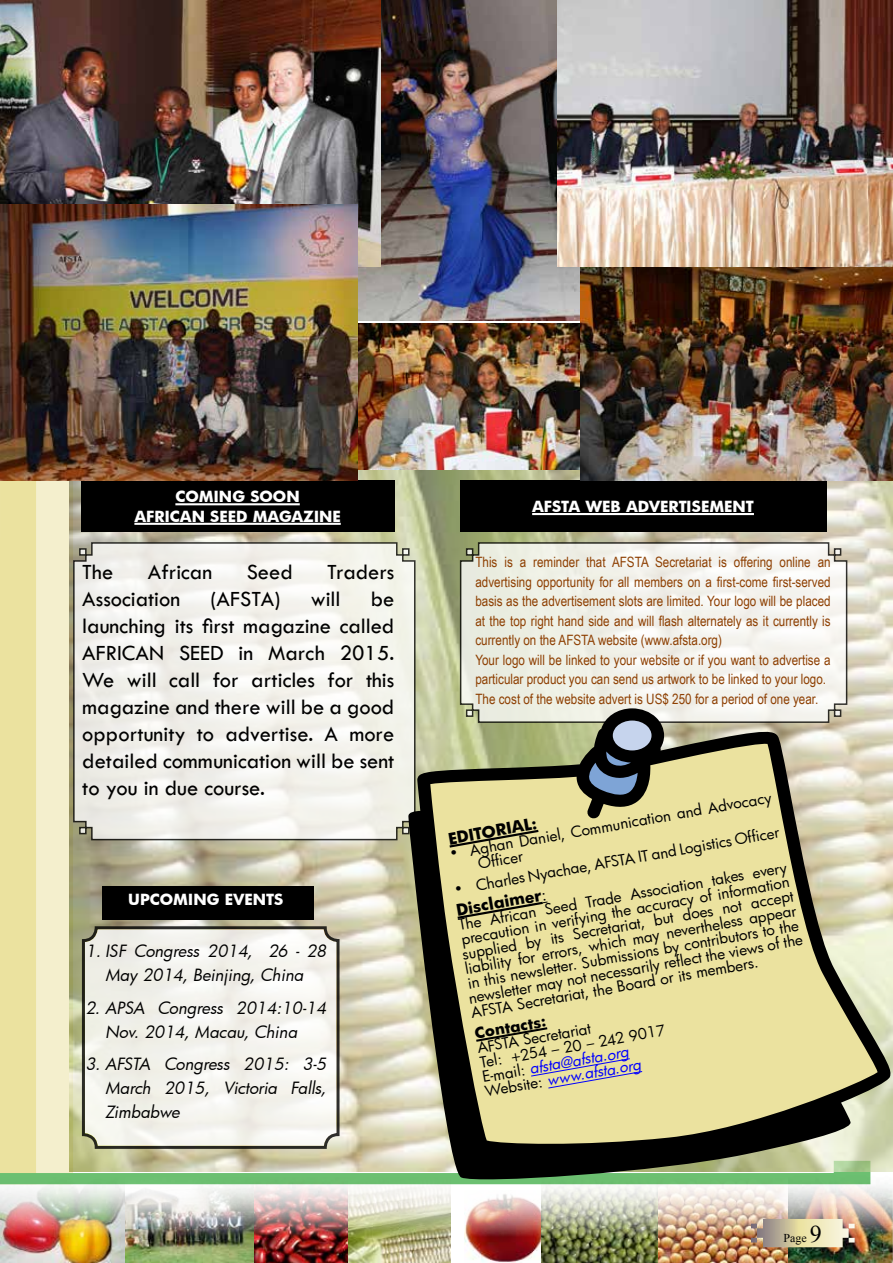
<style>
.page{position:relative;width:893px;height:1263px;background:#fff}
.page>*{position:absolute;margin:0;border:0;box-sizing:border-box;transform-origin:0 0}
.t1{font:22.5px/27px "Tw Cen";color:#000;text-align:justify}
.t2{font:italic 16.5px/24px "Futura";color:#000;text-align:center}
.t3{font:700 15.75px "Futura";color:#000}
.t4{font:15px/14.7px "Futura";color:#000}
.t5{font:700 15px "Futura";color:#fff}
.t6{font:700 15px "Futura";color:#000}
.t7{font:14.25px/19.5px "Arial Narrow";color:#8e4003}
.t8{font:12px "Times New Roman";color:#000}
.s1{font-weight:400}
.s2{font-style:italic;color:#00f}
.s3{font-size:24px}
</style>
<div class="page">
<div style="left:0;top:53px;width:37px;height:1131px;background:#ebe29f"></div>
<div style="left:37px;top:40px;width:36px;height:1144px;background:#f4efcd"></div>
<svg style="left:0;top:1161px;width:408px;height:23px"></svg>
<img style="left:250px;top:1177px;width:99px;height:86px">
<img style="left:464px;top:1191px;width:78px;height:72px">
<img style="left:126px;top:1178px;width:127px;height:85px">
<img style="left:542px;top:1184px;width:117px;height:79px">
<img style="left:659px;top:1184px;width:129px;height:79px">
<img style="left:0;top:1177px;width:124px;height:86px">
<img style="left:349px;top:1177px;width:102px;height:86px">
<img style="left:788px;top:1184px;width:105px;height:79px">
<img style="left:745px;top:1219px;width:116px;height:28px">
<img style="left:358px;top:0;width:222px;height:321px">
<img style="left:69px;top:469px;width:824px;height:703px">
<div style="left:83px;top:928px;width:255px;height:219px;background:linear-gradient(to right,#eeeee6,#f7f6f2);border-radius:13px"></div>
<div style="left:82px;top:926px;width:257px;height:223px;border:3px solid #000;border-radius:13px"></div>
<svg style="left:72px;top:541px;width:344px;height:300px"></svg>
<svg style="left:459px;top:541px;width:389px;height:167px"></svg>
<svg style="left:408px;top:708px;width:484px;height:476px;background:#90997e"></svg>
<svg style="left:588px;top:720px;width:63px;height:22px"></svg>
<svg style="left:430px;top:742px;width:448px;height:404px;background:#c7c18d"></svg>
<svg style="left:747px;top:636px;width:47px;height:80px"></svg>
<svg style="left:817px;top:650px;width:76px;height:99px"></svg>
<svg style="left:830px;top:773px;width:63px;height:28px;background:#e1dbc7"></svg>
<svg style="left:447px;top:828px;width:94px;height:21px;background:#d3cb8f"></svg>
<svg style="left:455px;top:900px;width:94px;height:20px;background:#d2ca8e"></svg>
<svg style="left:474px;top:1026px;width:76px;height:17px"></svg>
<svg style="left:530px;top:1057px;width:113px;height:32px;background:#ded5a4"></svg>
<div style="left:81px;top:481px;width:313px;height:51px;background:#000"></div>
<hr style="left:175px;top:503px;width:125px;height:2px;background:#fff">
<hr style="left:134px;top:523px;width:207px;height:2px;background:#fff">
<div style="left:460px;top:481px;width:366px;height:51px;background:#000"></div>
<hr style="left:532px;top:513px;width:222px;height:2px;background:#fff">
<div style="left:103px;top:886px;width:211px;height:33px;background:#000"></div>
<img style="left:358px;top:323px;width:222px;height:146px">
<img style="left:580px;top:267px;width:313px;height:214px">
<img style="left:0;top:0;width:380px;height:267px">
<img style="left:0;top:205px;width:358px;height:276px">
<img style="left:557px;top:0;width:336px;height:267px">
<p class="t5" style="left:175px;top:486px;width:57px">COMING</p>
<p class="t5" style="left:250px;top:486px;width:24px">SOON</p>
<p class="t5" style="left:134px;top:506px;width:95px">AFRICAN SEED</p>
<p class="t5" style="left:253px;top:506px;width:78px">MAGAZINE</p>
<h1 class="t1" style="left:82px;top:558px;width:32px">The</h1>
<h1 class="t1" style="left:148px;top:558px;width:66px">African</h1>
<h1 class="t1" style="left:247px;top:558px;width:48px">Seed</h1>
<h1 class="t1" style="left:327px;top:558px;width:69px">Traders</h1>
<h1 class="t1" style="left:82px;top:585px;width:99px">Association</h1>
<h1 class="t1" style="left:211px;top:585px;width:71px">(AFSTA)</h1>
<h1 class="t1" style="left:311px;top:585px;width:31px">will</h1>
<h1 class="t1" style="left:82px;top:585px;width:314px;text-indent:288px">be launching its first magazine called AFRICAN SEED in March 2015.<br>We will call for articles for this magazine and there will be a good opportunity to advertise. A more detailed communication will be sent to you in due course.</h1>
<p class="t5" style="left:128px;top:889px;width:79px">UPCOMING</p>
<p class="t5" style="left:225px;top:889px;width:11px">EVEN</p>
<p class="t5" style="left:266px;top:889px;width:19px">TS</p>
<p class="t2" style="left:86px;top:939px;width:242px">1. ISF Congress 2014, 26 - 28<br>May 2014, Beinjing, China</p>
<p class="t2" style="left:86px;top:995px;width:242px">2. APSA Congress 2014:10-14<br>Nov. 2014, Macau, China</p>
<p class="t2" style="left:105px;top:1052px;width:223px;text-align:justify;text-indent:-20px">3. AFSTA Congress 2015: 3-5<br>March 2015, Victoria Falls, Zimbabwe</p>
<p class="t5" style="left:532px;top:496px;width:117px">AFSTA WEB ADVER</p>
<p class="t5" style="left:679px;top:496px;width:35px">TISEMEN</p>
<p class="t5" style="left:746px;top:496px;width:10px">T</p>
<p class="t7" style="left:475px;top:552px;width:357px">This is a reminder that AFSTA Secretariat is offering online an advertising opportunity for all members on a first-come first-served basis as the advertisement slots are limited. Your logo will be placed at the top right hand side and will flash alternately as it currently is currently on the AFSTA website (www.afsta.org)<br>Your logo will be linked to your website or if you want to advertise a particular product you can send us artwork to be linked to your logo.<br>The cost of the website advert is US$ 250 for a period of one year.</p>
<p class="t4" style="left:474px;top:842px;width:302px;text-indent:-27px;rotate:-10deg">• Aghan Daniel, Communication and Advocacy<br>Offi cer</p>
<p class="t3" style="left:446px;top:828px;width:91px;rotate:-10deg">ED ITOR IAL:</p>
<p class="t4" style="left:453px;top:882px;width:332px;rotate:-10deg">• Charles Nyachae, AFSTA IT and Logistics Offi cer</p>
<p class="t3" style="left:454px;top:899px;width:93px;rotate:-10deg">Disclaimer<span class="s1">:</span></p>
<p class="t4" style="left:455px;top:918px;width:340px;rotate:-10deg">The African Seed Trade Association takes every precaution in verifying the accuracy of information supplied by its Secretariat, but does not accept liability for errors, which may nevertheless appear in this newsletter. Submissions by contributors to the newsletter may not necessarily refl ect the views of the AFSTA Secretariat, the Board or its members.</p>
<p class="t6" style="left:473px;top:1023px;width:73px;rotate:-10deg">Contacts:</p>
<p class="t4" style="left:476px;top:1040px;width:190px;rotate:-10deg">AFSTA Secretariat<br>Tel: +254 – 20 – 242 9017<br>E-mail: <span class="s2">afsta@afsta.org<br></span>Website: <span class="s2">www.afsta.org</span></p>
<p class="t8" style="left:784px;top:1230px;width:40px">Page <span class="s3">9</span></p>
</div>
